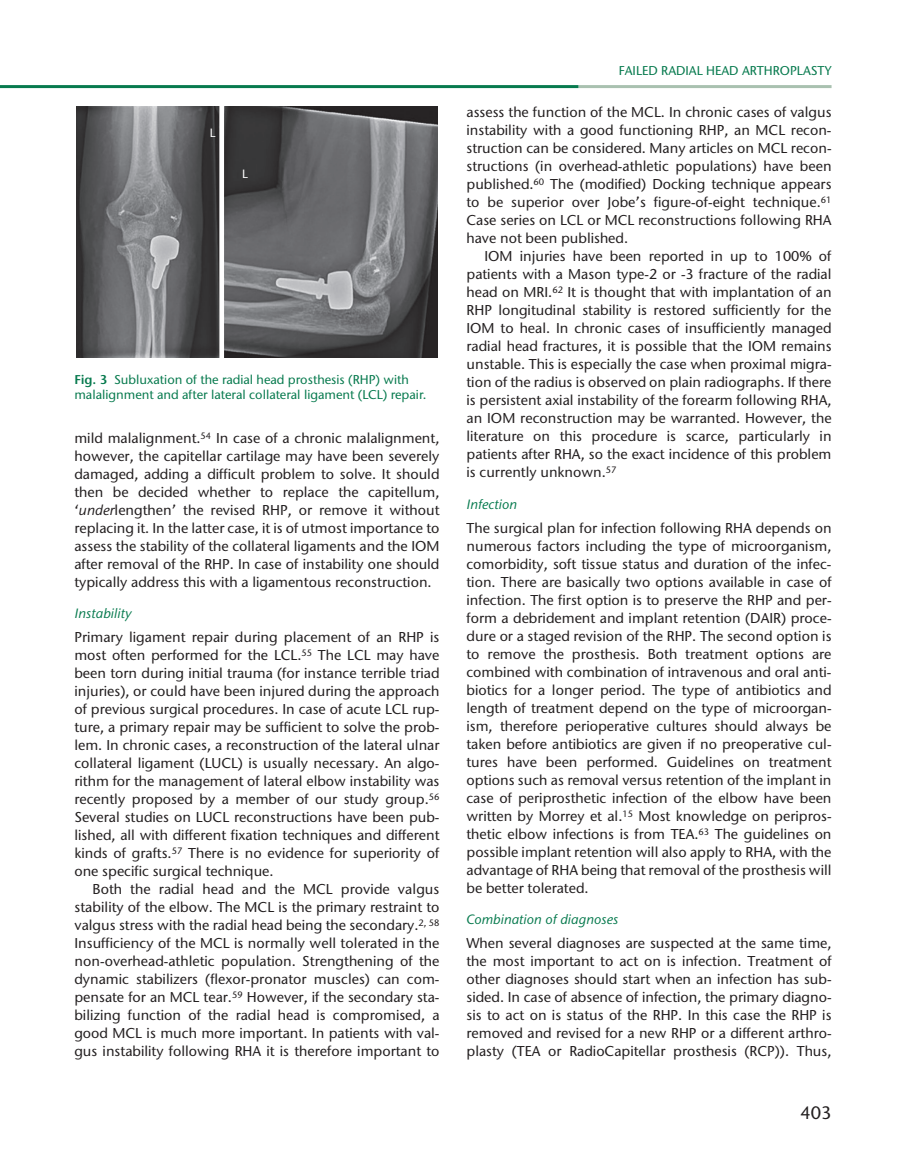
<style>
.page{position:relative;width:906px;height:1170px;background:#fff}
.page>*{position:absolute;margin:0;border:0;box-sizing:border-box;transform-origin:0 0}
.t1{font:500 18px "Stone Sans ITC Pro";color:#231f20}
.t2{font:500 14.25px/18px "Stone Sans ITC Pro";color:#231f20;text-align:justify}
.t3{font:italic 500 13.5px "Stone Sans ITC Pro";color:#077a4e}
.t4{font:500 12.75px/15px "Stone Sans ITC Pro";color:#077a4e}
.t5{font:500 12px "Stone Sans Std";color:#fff}
.s1{font-weight:600}
.s2{font-style:italic}
</style>
<div class="page">
<hr style="left:578px;top:85px;width:253px;height:3px;background:#a9c1b0">
<hr style="left:0;top:85px;width:578px;height:3px;background:#077a4e">
<img style="left:77px;top:106px;width:360px;height:251px">
<p class="t5" style="left:210px;top:126px;width:7px">L</p>
<p class="t5" style="left:242px;top:167px;width:7px">L</p>
<p class="t4" style="left:74px;top:372px;width:354px"><span class="s1">Fig. 3</span> Subluxation of the radial head prosthesis (RHP) with malalignment and after lateral collateral ligament (LCL) repair.</p>
<p class="t2" style="left:74px;top:428px;width:366px">mild malalignment.<sup>54</sup> In case of a chronic malalignment, however, the capitellar cartilage may have been severely damaged, adding a difficult problem to solve. It should then be decided whether to replace the capitellum, ‘<span class="s2">under</span>lengthen’ the revised RHP, or remove it without replacing it. In the latter case, it is of utmost importance to assess the stability of the collateral ligaments and the IOM after removal of the RHP. In case of instability one should typically address this with a ligamentous reconstruction.</p>
<p class="t3" style="left:74px;top:605px;width:59px">Instability</p>
<p class="t2" style="left:74px;top:628px;width:366px">Primary ligament repair during placement of an RHP is most often performed for the LCL.<sup>55</sup> The LCL may have been torn during initial trauma (for instance terrible triad injuries), or could have been injured during the approach of previous surgical procedures. In case of acute LCL rup&shy;ture, a primary repair may be sufficient to solve the prob&shy;lem. In chronic cases, a reconstruction of the lateral ulnar collateral ligament (LUCL) is usually necessary. An algo&shy;rithm for the management of lateral elbow instability was recently proposed by a member of our study group.<sup>56<br></sup>Several studies on LUCL reconstructions have been pub&shy;lished, all with different fixation techniques and different kinds of grafts.<sup>57</sup> There is no evidence for superiority of one specific surgical technique.</p>
<p class="t2" style="left:74px;top:880px;width:366px;text-indent:18px">Both the radial head and the MCL provide valgus stability of the elbow. The MCL is the primary restraint to valgus stress with the radial head being the secondary.<sup>2,</sup> <sup>58<br></sup>Insufficiency of the MCL is normally well tolerated in the non-overhead-athletic population. Strengthening of the dynamic stabilizers (flexor-pronator muscles) can com&shy;pensate for an MCL tear.<sup>59</sup> However, if the secondary sta&shy;bilizing function of the radial head is compromised, a good MCL is much more important. In patients with val&shy;gus instability following RHA it is therefore important to</p>
<p class="t4" style="left:618px;top:63px;width:51px">Fai led radia</p>
<p class="t4" style="left:696px;top:63px;width:19px">l head</p>
<p class="t4" style="left:742px;top:63px;width:9px">arthrop</p>
<p class="t4" style="left:797px;top:63px;width:35px">lasty</p>
<p class="t2" style="left:466px;top:103px;width:366px">assess the function of the MCL. In chronic cases of valgus instability with a good functioning RHP, an MCL recon&shy;struction can be considered. Many articles on MCL recon&shy;structions (in overhead-athletic populations) have been published.<sup>60</sup> The (modified) Docking technique appears to be superior over Jobe’s figure-of-eight technique.<sup>61<br></sup>Case series on LCL or MCL reconstructions following RHA have not been published.</p>
<p class="t2" style="left:466px;top:247px;width:366px;text-indent:18px">IOM injuries have been reported in up to 100% of patients with a Mason type-2 or -3 fracture of the radial head on MRI.<sup>62</sup> It is thought that with implantation of an RHP longitudinal stability is restored sufficiently for the IOM to heal. In chronic cases of insufficiently managed radial head fractures, it is possible that the IOM remains unstable. This is especially the case when proximal migra&shy;tion of the radius is observed on plain radiographs. If there is persistent axial instability of the forearm following RHA, an IOM reconstruction may be warranted. However, the literature on this procedure is scarce, particularly in patients after RHA, so the exact incidence of this problem is currently unknown.<sup>57</sup></p>
<p class="t3" style="left:466px;top:495px;width:52px">Infection</p>
<p class="t2" style="left:466px;top:518px;width:366px">The surgical plan for infection following RHA depends on numerous factors including the type of microorganism, comorbidity, soft tissue status and duration of the infec&shy;tion. There are basically two options available in case of infection. The first option is to preserve the RHP and per&shy;form a debridement and implant retention (DAIR) proce&shy;dure or a staged revision of the RHP. The second option is to remove the prosthesis. Both treatment options are combined with combination of intravenous and oral anti&shy;biotics for a longer period. The type of antibiotics and length of treatment depend on the type of microorgan&shy;ism, therefore perioperative cultures should always be taken before antibiotics are given if no preoperative cul&shy;tures have been performed. Guidelines on treatment options such as removal versus retention of the implant in case of periprosthetic infection of the elbow have been written by Morrey et al.<sup>15</sup> Most knowledge on peripros&shy;thetic elbow infections is from TEA.<sup>63</sup> The guidelines on possible implant retention will also apply to RHA, with the advantage of RHA being that removal of the prosthesis will be better tolerated.</p>
<p class="t3" style="left:466px;top:911px;width:153px">Combination of diagnoses</p>
<p class="t2" style="left:466px;top:934px;width:366px">When several diagnoses are suspected at the same time, the most important to act on is infection. Treatment of other diagnoses should start when an infection has sub&shy;sided. In case of absence of infection, the primary diagno&shy;sis to act on is status of the RHP. In this case the RHP is removed and revised for a new RHP or a different arthro&shy;plasty (TEA or RadioCapitellar prosthesis (RCP)). Thus,</p>
<p class="t1" style="left:800px;top:1101px;width:32px">403</p>
</div>
